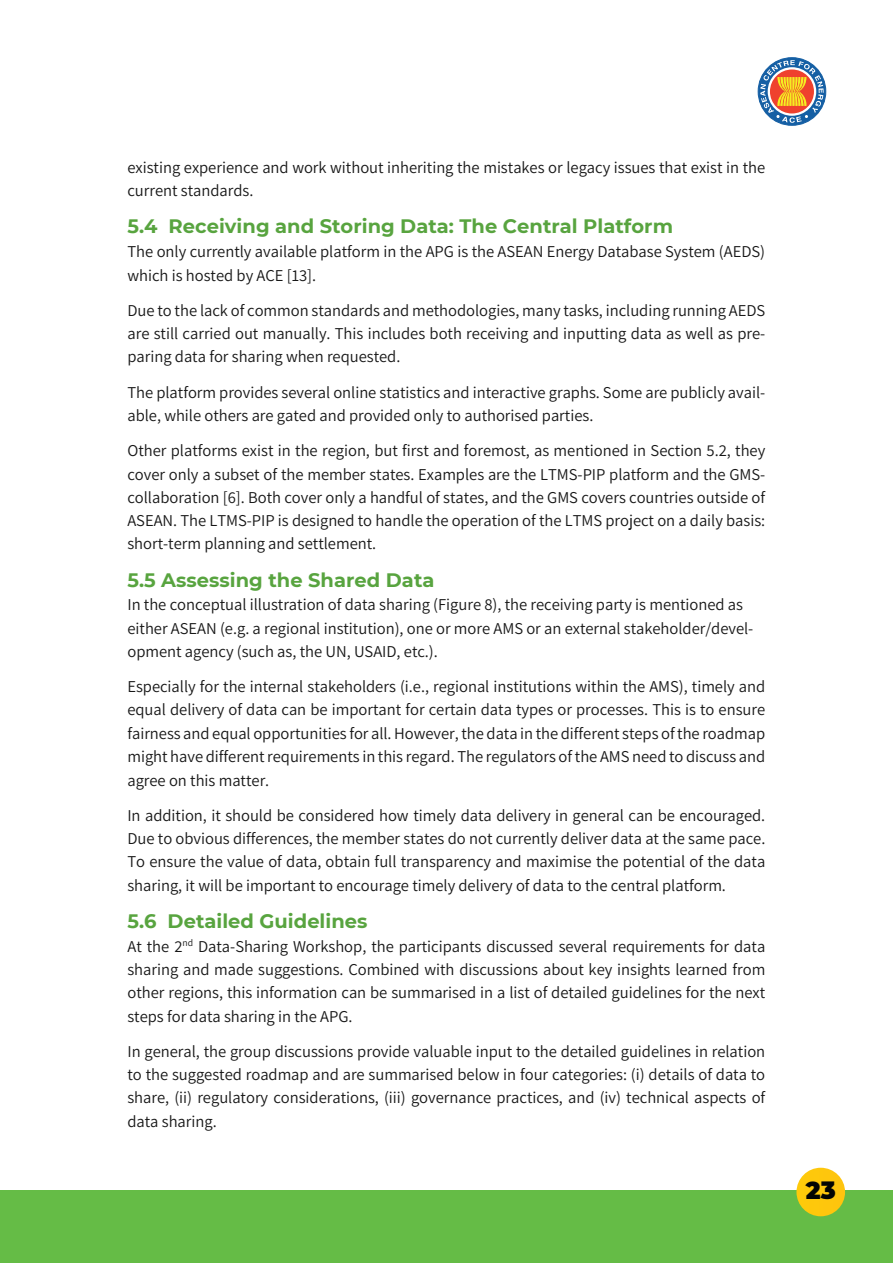
<style>
.page{position:relative;width:893px;height:1263px;background:#fff}
.page>*{position:absolute;margin:0;border:0;box-sizing:border-box;transform-origin:0 0}
.t1{font:900 24.45px "Montserrat";color:#040503}
.t2{font:700 19.5px "Montserrat";color:#58a43f}
.t3{font:16.5px/23.2px "Assistant";color:#171717;text-align:justify}
</style>
<div class="page">
<svg style="left:758px;top:57px;width:68px;height:69px"></svg>
<div style="left:0;top:1190px;width:893px;height:73px;background:#65bc46"></div>
<div style="left:796px;top:1168px;width:49px;height:48px;background:#fec70c;border-radius:24px"></div>
<p class="t3" style="left:127px;top:155px;width:639px">existing experience and work without inheriting the mistakes or legacy issues that exist in the current standards.</p>
<p class="t2" style="left:127px;top:212px;width:547px">5.4 Receiving and Storing Data: The Central Platform</p>
<p class="t3" style="left:127px;top:239px;width:639px">The only currently available platform in the APG is the ASEAN Energy Database System (AEDS) which is hosted by ACE [13].</p>
<p class="t3" style="left:127px;top:298px;width:639px">Due to the lack of common standards and methodologies, many tasks, including running AEDS are still carried out manually. This includes both receiving and inputting data as well as pre&shy;paring data for sharing when requested.</p>
<p class="t3" style="left:127px;top:380px;width:639px">The platform provides several online statistics and interactive graphs. Some are publicly avail&shy;able, while others are gated and provided only to authorised parties.</p>
<p class="t3" style="left:127px;top:438px;width:639px">Other platforms exist in the region, but first and foremost, as mentioned in Section 5.2, they cover only a subset of the member states. Examples are the LTMS-PIP platform and the GMS&shy;collaboration [6]. Both cover only a handful of states, and the GMS covers countries outside of ASEAN. The LTMS-PIP is designed to handle the operation of the LTMS project on a daily basis: short-term planning and settlement.</p>
<p class="t2" style="left:127px;top:566px;width:309px">5.5 Assessing the Shared Data</p>
<p class="t3" style="left:127px;top:592px;width:627px;text-align:left">In the conceptual illustration of data sharing (Figure 8), the receiving party is mentioned as either ASEAN (e.g. a regional institution), one or more AMS or an external stakeholder/devel&shy;opment agency (such as, the UN, USAID, etc.).</p>
<p class="t3" style="left:127px;top:674px;width:639px">Especially for the internal stakeholders (i.e., regional institutions within the AMS), timely and equal delivery of data can be important for certain data types or processes. This is to ensure fairness and equal opportunities for all. However, the data in the different steps of the roadmap might have different requirements in this regard. The regulators of the AMS need to discuss and agree on this matter.</p>
<p class="t3" style="left:127px;top:803px;width:639px">In addition, it should be considered how timely data delivery in general can be encouraged.<br>Due to obvious differences, the member states do not currently deliver data at the same pace.<br>To ensure the value of data, obtain full transparency and maximise the potential of the data sharing, it will be important to encourage timely delivery of data to the central platform.</p>
<p class="t2" style="left:127px;top:907px;width:241px">5.6 Detailed Guidelines</p>
<p class="t3" style="left:127px;top:934px;width:639px">At the 2<sup>nd</sup> Data-Sharing Workshop, the participants discussed several requirements for data sharing and made suggestions. Combined with discussions about key insights learned from other regions, this information can be summarised in a list of detailed guidelines for the next steps for data sharing in the APG.</p>
<p class="t3" style="left:127px;top:1039px;width:639px">In general, the group discussions provide valuable input to the detailed guidelines in relation to the suggested roadmap and are summarised below in four categories: (i) details of data to share, (ii) regulatory considerations, (iii) governance practices, and (iv) technical aspects of data sharing.</p>
<h1 class="t1" style="left:806px;top:1172px;width:31px">23</h1>
</div>
